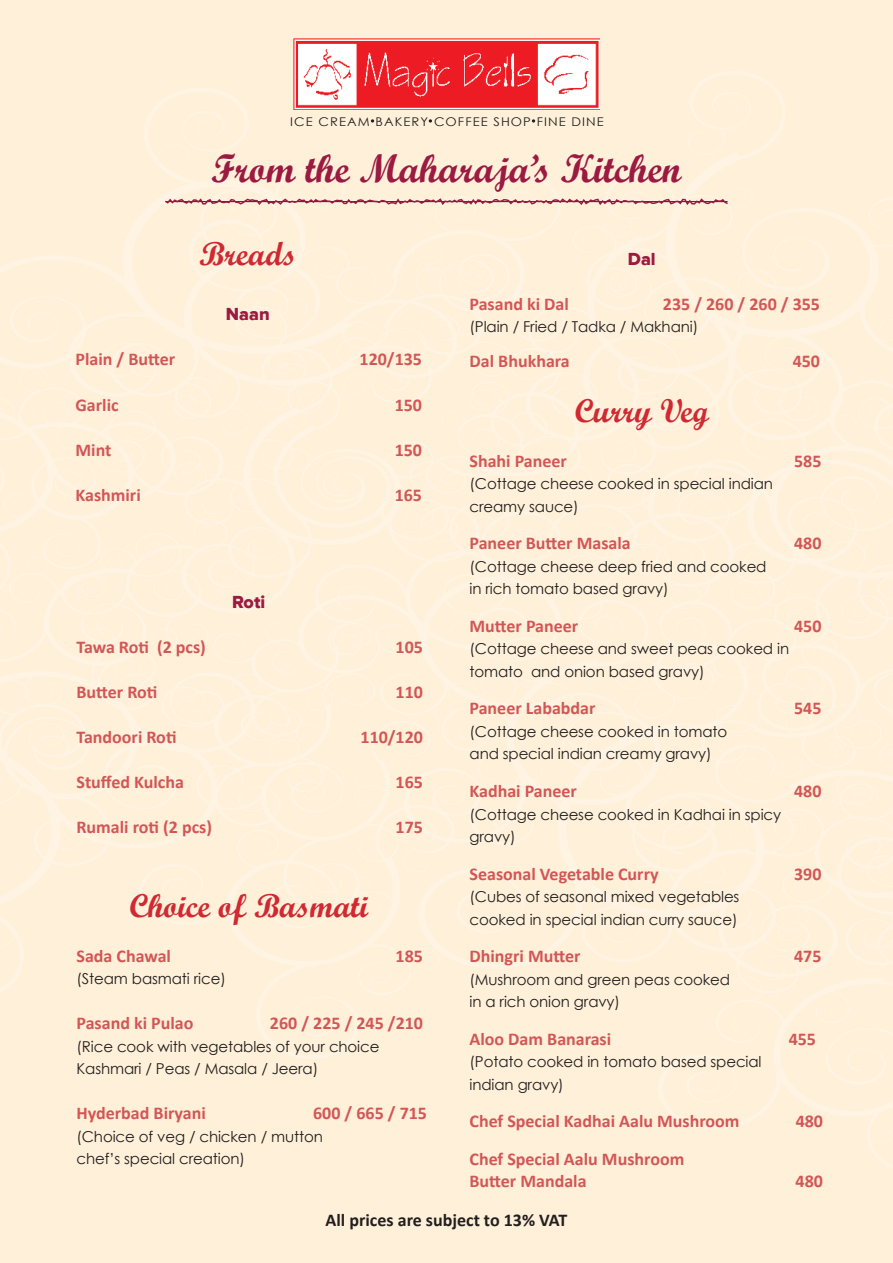
<style>
.page{position:relative;width:893px;height:1263px;background:#fff}
.page>*{position:absolute;margin:0;border:0;box-sizing:border-box;transform-origin:0 0}
.t1{font:39.6px "Script MT Bold";color:#9b1a41}
.t2{font:33px "Script MT Bold";color:#d02932}
.t3{font:700 18px/22.5px "Calibri";color:#d25656}
.t4{font:700 18px "Calibri";color:#221f1f}
.t5{font:18px "Proxima Nova Extrabld";color:#9b1a41}
.t6{font:15px/22.5px "Century Gothic";letter-spacing:-.01em;color:#221f1f}
.t7{font:12px "Century Gothic";letter-spacing:.085em;color:#221f1f;scale:1.08 1}
</style>
<div class="page">
<img style="left:0;top:0;width:893px;height:1263px">
<svg style="left:163px;top:197px;width:567px;height:10px;background:#e2beb5"></svg>
<svg style="left:371px;top:119px;width:3px;height:4px"></svg>
<svg style="left:429px;top:119px;width:3px;height:4px"></svg>
<svg style="left:532px;top:119px;width:3px;height:4px"></svg>
<img style="left:293px;top:39px;width:307px;height:71px">
<p class="t7" style="left:290px;top:117px;width:292px">ICE CREAM BAKERY COFFEE SHOP FINE DINE</p>
<h1 class="t1" style="left:211px;top:152px;width:472px">From the Maharaja’s Kitchen</h1>
<h2 class="t2" style="left:199px;top:240px;width:98px">Breads</h2>
<p class="t5" style="left:226px;top:307px;width:45px">Naan</p>
<p class="t3" style="left:76px;top:347px;width:101px">Plain / Butter</p>
<p class="t3" style="left:360px;top:347px;width:64px">120/135</p>
<p class="t3" style="left:76px;top:392px;width:45px">Garlic</p>
<p class="t3" style="left:395px;top:392px;width:29px">150</p>
<p class="t3" style="left:76px;top:437px;width:37px">Mint</p>
<p class="t3" style="left:395px;top:437px;width:29px">150</p>
<p class="t3" style="left:76px;top:482px;width:67px">Kashmiri</p>
<p class="t3" style="left:395px;top:482px;width:29px">165</p>
<p class="t5" style="left:232px;top:594px;width:34px">Roti</p>
<p class="t3" style="left:76px;top:635px;width:131px">Tawa Roti (2 pcs)</p>
<p class="t3" style="left:396px;top:635px;width:29px">105</p>
<p class="t3" style="left:76px;top:680px;width:82px">Butter Roti</p>
<p class="t3" style="left:396px;top:680px;width:29px">110</p>
<p class="t3" style="left:76px;top:725px;width:102px">Tandoori Roti</p>
<p class="t3" style="left:361px;top:725px;width:64px">110/120</p>
<p class="t3" style="left:76px;top:770px;width:109px">Stuffed Kulcha</p>
<p class="t3" style="left:396px;top:770px;width:29px">165</p>
<p class="t3" style="left:76px;top:815px;width:137px">Rumali roti (2 pcs)</p>
<p class="t3" style="left:396px;top:815px;width:29px">175</p>
<h2 class="t2" style="left:129px;top:892px;width:240px">Choice of Basmati</h2>
<p class="t3" style="left:76px;top:944px;width:96px">Sada Chawal</p>
<p class="t3" style="left:396px;top:944px;width:29px">185</p>
<p class="t6" style="left:76px;top:969px;width:151px">(Steam basmati rice)</p>
<p class="t3" style="left:76px;top:1011px;width:118px">Pasand ki Pulao</p>
<p class="t3" style="left:270px;top:1011px;width:155px">260 / 225 / 245 /210</p>
<p class="t6" style="left:76px;top:1036px;width:305px">(Rice cook with vegetables of your choice<br>Kashmari / Peas / Masala / Jeera)</p>
<p class="t3" style="left:76px;top:1101px;width:131px">Hyderbad Biryani</p>
<p class="t3" style="left:313px;top:1101px;width:115px">600 / 665 / 715</p>
<p class="t6" style="left:76px;top:1126px;width:248px">(Choice of veg / chicken / mutton chef’s special creation)</p>
<p class="t5" style="left:628px;top:251px;width:29px">Dal</p>
<p class="t3" style="left:469px;top:292px;width:101px">Pasand ki Dal</p>
<p class="t3" style="left:663px;top:292px;width:159px">235 / 260 / 260 / 355</p>
<p class="t6" style="left:470px;top:317px;width:230px">(Plain / Fried / Tadka / Makhani)</p>
<p class="t3" style="left:470px;top:349px;width:102px">Dal Bhukhara</p>
<p class="t3" style="left:793px;top:349px;width:29px">450</p>
<h2 class="t2" style="left:575px;top:397px;width:136px">Curry Veg</h2>
<p class="t3" style="left:470px;top:449px;width:99px">Shahi Paneer</p>
<p class="t3" style="left:794px;top:449px;width:29px">585</p>
<p class="t6" style="left:470px;top:474px;width:305px">(Cottage cheese cooked in special indian creamy sauce)</p>
<p class="t3" style="left:470px;top:531px;width:163px">Paneer Butter Masala</p>
<p class="t3" style="left:794px;top:531px;width:29px">480</p>
<p class="t6" style="left:470px;top:557px;width:299px">(Cottage cheese deep fried and cooked in rich tomato based gravy)</p>
<p class="t3" style="left:470px;top:614px;width:110px">Mutter Paneer</p>
<p class="t3" style="left:794px;top:614px;width:29px">450</p>
<p class="t6" style="left:470px;top:639px;width:321px">(Cottage cheese and sweet peas cooked in tomato and onion based gravy)</p>
<p class="t3" style="left:470px;top:696px;width:128px">Paneer Lababdar</p>
<p class="t3" style="left:794px;top:696px;width:29px">545</p>
<p class="t6" style="left:470px;top:722px;width:259px">(Cottage cheese cooked in tomato and special indian creamy gravy)</p>
<p class="t3" style="left:470px;top:779px;width:109px">Kadhai Paneer</p>
<p class="t3" style="left:794px;top:779px;width:29px">480</p>
<p class="t6" style="left:470px;top:804px;width:313px">(Cottage cheese cooked in Kadhai in spicy gravy)</p>
<p class="t3" style="left:470px;top:861px;width:191px">Seasonal Vegetable Curry</p>
<p class="t3" style="left:794px;top:861px;width:29px">390</p>
<p class="t6" style="left:470px;top:887px;width:271px">(Cubes of seasonal mixed vegetables cooked in special indian curry sauce)</p>
<p class="t3" style="left:470px;top:944px;width:112px">Dhingri Mutter</p>
<p class="t3" style="left:794px;top:944px;width:29px">475</p>
<p class="t6" style="left:470px;top:969px;width:262px">(Mushroom and green peas cooked in a rich onion gravy)</p>
<p class="t3" style="left:470px;top:1026px;width:143px">Aloo Dam Banarasi</p>
<p class="t3" style="left:789px;top:1026px;width:29px">455</p>
<p class="t6" style="left:470px;top:1052px;width:294px">(Potato cooked in tomato based special indian gravy)</p>
<p class="t3" style="left:470px;top:1109px;width:271px">Chef Special Kadhai Aalu Mushroom</p>
<p class="t3" style="left:796px;top:1109px;width:29px">480</p>
<p class="t3" style="left:470px;top:1146px;width:216px">Chef Special Aalu Mushroom<br>Butter Mandala</p>
<p class="t3" style="left:796px;top:1169px;width:29px">480</p>
<p class="t4" style="left:326px;top:1213px;width:243px">All prices are subject to 13% VAT</p>
</div>
